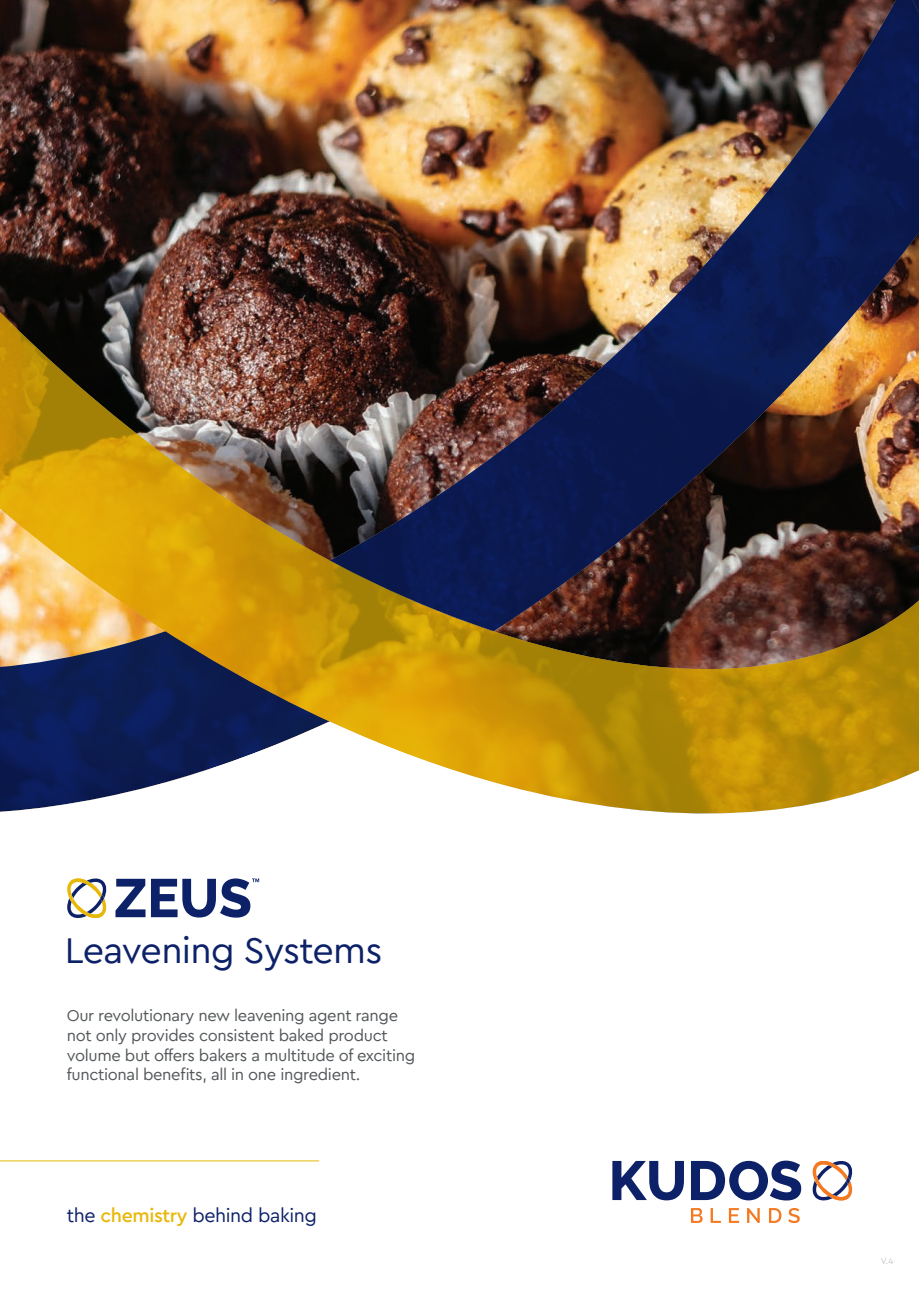
<style>
.page{position:relative;width:919px;height:1289px;background:#fff}
.page>*{position:absolute;margin:0;border:0;box-sizing:border-box;transform-origin:0 0}
.t1{font:37.5px "Cera Pro";letter-spacing:-.02em;color:#0d2169}
.t2{font:19.65px "Cera Pro";letter-spacing:-.02em;color:#0d2169}
.t3{font:16.5px/19.8px "Cera Pro";letter-spacing:-.02em;color:#535759}
.t4{font:9px "Cera Pro";color:#c5c6c7}
.s1{font-weight:500;color:#e8b809}
</style>
<div class="page">
<img style="left:0;top:0;width:330px;height:313px">
<img style="left:330px;top:0;width:588px;height:313px">
<svg style="left:904px;top:0;width:14px;height:150px;background:#0a1952"></svg>
<img style="left:0;top:313px;width:918px;height:408px">
<svg style="left:0;top:721px;width:918px;height:503px"></svg>
<hr style="left:0;top:1160px;width:319px;height:1px;background:#e8b809">
<svg style="left:612px;top:1160px;width:72px;height:40px"></svg>
<svg style="left:691px;top:1207px;width:11px;height:15px"></svg>
<svg style="left:710px;top:1207px;width:10px;height:15px"></svg>
<svg style="left:728px;top:1207px;width:11px;height:15px"></svg>
<svg style="left:747px;top:1207px;width:12px;height:15px"></svg>
<svg style="left:769px;top:1207px;width:12px;height:15px"></svg>
<svg style="left:788px;top:1207px;width:11px;height:15px"></svg>
<svg style="left:812px;top:1160px;width:40px;height:41px"></svg>
<svg style="left:691px;top:1160px;width:110px;height:40px"></svg>
<svg style="left:115px;top:878px;width:30px;height:39px"></svg>
<svg style="left:67px;top:878px;width:40px;height:40px"></svg>
<svg style="left:151px;top:878px;width:108px;height:39px"></svg>
<p class="t1" style="left:65px;top:925px;width:319px">Leavening Systems</p>
<p class="t3" style="left:67px;top:1004px;width:350px">Our revolutionary new leavening agent range not only provides consistent baked product volume but offers bakers a multitude of exciting functional benefits, all in one ingredient.</p>
<p class="t2" style="left:67px;top:1202px;width:252px">the <span class="s1">chemistry</span> behind baking</p>
<p class="t4" style="left:880px;top:1255px;width:14px">V.4</p>
</div>
